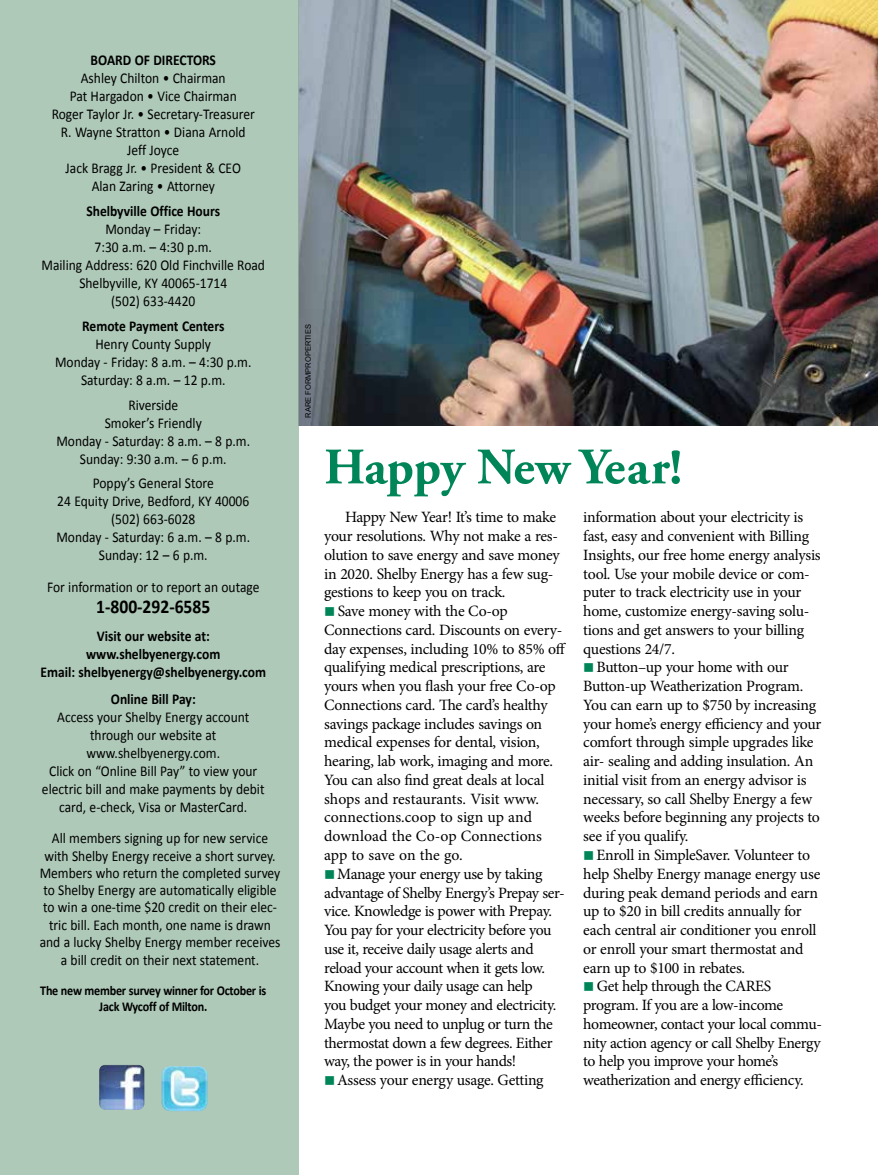
<style>
.page{position:relative;width:878px;height:1175px;background:#fff}
.page>*{position:absolute;margin:0;border:0;box-sizing:border-box;transform-origin:0 0}
.t1{font:700 51px "Adobe Garamond Pro";letter-spacing:-.01em;color:#008559}
.t2{font:700 19.5px "Calibri";color:#000;scale:.9 1}
.t3{font:15.75px/18.8px "Minion Pro";letter-spacing:-.02em;color:#000}
.t4{font:15px/18px "Calibri";color:#000;text-align:center;scale:.9 1}
.t5{font:700 15px/18px "Calibri";color:#000;text-align:center;scale:.9 1}
.t6{font:700 13.5px/16.5px "Calibri";letter-spacing:-.02em;color:#000;text-align:center;scale:.9 1}
.t7{font:7.5px "Arial";color:#000}
.s1{color:#008559}
</style>
<div class="page">
<img style="left:299px;top:0;width:578px;height:426px">
<div style="left:0;top:0;width:299px;height:1174px;background:#aec9b8"></div>
<img style="left:99px;top:1065px;width:45px;height:44px">
<img style="left:161px;top:1066px;width:46px;height:45px">
<p class="t5" style="left:90px;top:51px;width:141px">BOARD OF DIRECTORS</p>
<p class="t4" style="left:52px;top:69px;width:227px">Ashley Chilton • Chairman<br>Pat Hargadon • Vice Chairman<br>Roger Taylor Jr. • Secretary-Treasurer<br>R. Wayne Stratton • Diana Arnold<br>Jeff Joyce<br>Jack Bragg Jr. • President &amp; CEO<br>Alan Zaring • Attorney</p>
<p class="t5" style="left:86px;top:202px;width:150px">Shelbyville Office Hours</p>
<p class="t4" style="left:42px;top:220px;width:250px">Monday – Friday:<br>7:30 a.m. – 4:30 p.m.<br>Mailing Address: 620 Old Finchville Road<br>Shelbyville, KY 40065-1714<br>(502) 633-4420</p>
<p class="t5" style="left:82px;top:317px;width:159px">Remote Payment Centers</p>
<p class="t4" style="left:55px;top:335px;width:220px">Henry County Supply<br>Monday - Friday: 8 a.m. – 4:30 p.m.<br>Saturday: 8 a.m. – 12 p.m.</p>
<p class="t4" style="left:56px;top:396px;width:217px">Riverside<br>Smoker’s Friendly<br>Monday - Saturday: 8 a.m. – 8 p.m.<br>Sunday: 9:30 a.m. – 6 p.m.</p>
<p class="t4" style="left:56px;top:474px;width:217px">Poppy’s General Store<br>24 Equity Drive, Bedford, KY 40006 (502) 663-6028<br>Monday - Saturday: 6 a.m. – 8 p.m.<br>Sunday: 12 – 6 p.m.</p>
<p class="t4" style="left:47px;top:578px;width:237px">For information or to report an outage</p>
<p class="t2" style="left:96px;top:594px;width:128px">1-800-292-6585</p>
<p class="t5" style="left:40px;top:627px;width:252px">Visit our website at: www.shelbyenergy.com<br>Email: shelbyenergy@shelbyenergy.com</p>
<p class="t5" style="left:111px;top:690px;width:96px">Online Bill Pay:</p>
<p class="t4" style="left:42px;top:708px;width:249px">Access your Shelby Energy account through our website at www.shelbyenergy.com.<br>Click on “Online Bill Pay” to view your electric bill and make payments by debit card, e-check, Visa or MasterCard.</p>
<p class="t4" style="left:40px;top:829px;width:269px;line-height:17.4px">All members signing up for new service with Shelby Energy receive a short survey.<br>Members who return the completed survey to Shelby Energy are automatically eligible to win a one-time $20 credit on their elec&shy;tric bill. Each month, one name is drawn and a lucky Shelby Energy member receives a bill credit on their next statement.</p>
<p class="t6" style="left:40px;top:982px;width:253px">The new member survey winner for October is<br>Jack Wycoff of Milton.</p>
<p class="t7" style="left:303px;top:418px;width:95px;rotate:-90deg">RARE FORMPROPERTIES</p>
<h1 class="t1" style="left:324px;top:437px;width:359px">Happy New Year!</h1>
<p class="t3" style="left:324px;top:508px;width:237px;text-indent:21px">Happy New Year! It’s time to make your resolutions. Why not make a res&shy;olution to save energy and save money in 2020. Shelby Energy has a few sug&shy;gestions to keep you on track.</p>
<p class="t3" style="left:324px;top:602px;width:243px"><span class="s1">■</span> Save money with the Co-op Connections card. Discounts on every&shy;day expenses, including 10% to 85% off qualifying medical prescriptions, are yours when you flash your free Co-op Connections card. The card’s healthy savings package includes savings on medical expenses for dental, vision, hearing, lab work, imaging and more.<br>You can also find great deals at local shops and restaurants. Visit www. connections.coop to sign up and download the Co-op Connections app to save on the go.</p>
<p class="t3" style="left:324px;top:864px;width:242px"><span class="s1">■</span> Manage your energy use by taking advantage of Shelby Energy’s Prepay ser&shy;vice. Knowledge is power with Prepay.<br>You pay for your electricity before you use it, receive daily usage alerts and reload your account when it gets low.<br>Knowing your daily usage can help<br>you budget your money and electricity.<br>Maybe you need to unplug or turn the thermostat down a few degrees. Either way, the power is in your hands!</p>
<p class="t3" style="left:324px;top:1070px;width:221px"><span class="s1">■</span>Assess your energy usage. Getting</p>
<p class="t3" style="left:583px;top:508px;width:239px">information about your electricity is fast, easy and convenient with Billing Insights, our free home energy analysis tool. Use your mobile device or com&shy;puter to track electricity use in your home, customize energy-saving solu&shy;tions and get answers to your billing questions 24/7.</p>
<p class="t3" style="left:583px;top:658px;width:239px"><span class="s1">■</span>Button–up your home with our Button-up Weatherization Program.<br>You can earn up to $750 by increasing your home’s energy efficiency and your comfort through simple upgrades like air- sealing and adding insulation. An initial visit from an energy advisor is necessary, so call Shelby Energy a few weeks before beginning any projects to see if you qualify.</p>
<p class="t3" style="left:583px;top:845px;width:238px"><span class="s1">■</span>Enroll in SimpleSaver. Volunteer to help Shelby Energy manage energy use during peak demand periods and earn up to $20 in bill credits annually for each central air conditioner you enroll or enroll your smart thermostat and earn up to $100 in rebates.</p>
<p class="t3" style="left:583px;top:977px;width:240px"><span class="s1">■</span> Get help through the CARES program. If you are a low-income homeowner, contact your local commu&shy;nity action agency or call Shelby Energy to help you improve your home’s weatherization and energy efficiency.</p>
</div>
